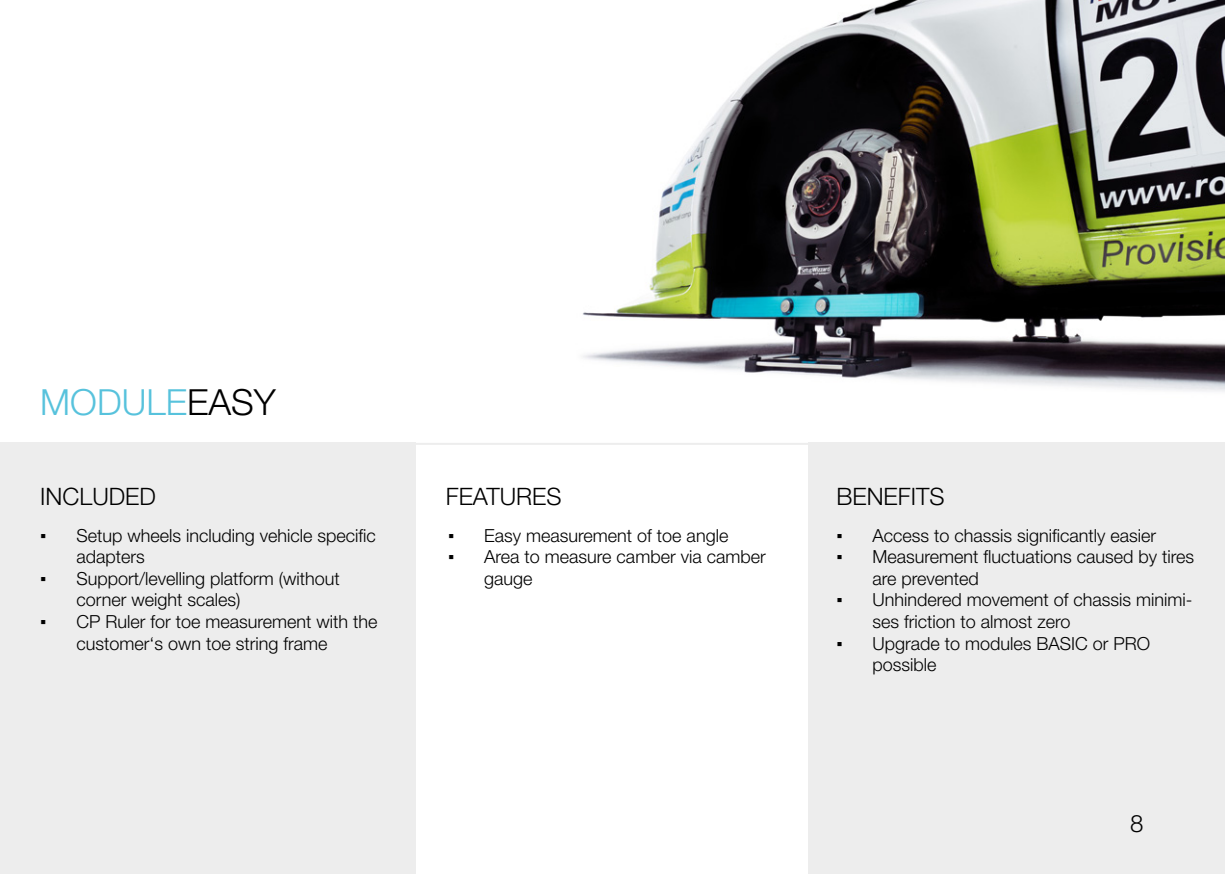
<style>
.page{position:relative;width:1225px;height:874px;background:#fff}
.page>*{position:absolute;margin:0;border:0;box-sizing:border-box;transform-origin:0 0}
.t1{font:300 36px "Helvetica Neue LT Std";color:#57c2dc}
.t2{font:300 24px "Helvetica Neue LT Std";color:#000}
.t3{font:300 18px/21.6px "Helvetica Neue LT Std";color:#000}
.s1{color:#000}
.s2{font-family:"Arial";font-weight:400}
</style>
<div class="page">
<img style="left:583px;top:0;width:642px;height:392px">
<svg style="left:0;top:442px;width:1225px;height:431px"></svg>
<p class="t1" style="left:40px;top:380px;width:237px">MODULE<span class="s1">EASY</span></p>
<p class="t2" style="left:40px;top:481px;width:117px">INCLUDED</p>
<p class="t2" style="left:446px;top:481px;width:117px">FEATURES</p>
<p class="t2" style="left:836px;top:481px;width:110px">BENEFITS</p>
<p class="t3" style="left:448px;top:523px;width:282px"><span class="s2">▪</span> Easy measurement of toe angle</p>
<p class="t3" style="left:484px;top:545px;width:283px;text-indent:-36px"><span class="s2">▪</span> Area to measure camber via camber gauge</p>
<p class="t3" style="left:76px;top:523px;width:301px;text-indent:-36px"><span class="s2">▪</span> Setup wheels including vehicle specific adapters</p>
<p class="t3" style="left:76px;top:567px;width:265px;text-indent:-36px"><span class="s2">▪</span> Support/levelling platform (without corner weight scales)</p>
<p class="t3" style="left:76px;top:610px;width:303px;text-indent:-36px"><span class="s2">▪</span> CP Ruler for toe measurement with the customer‘s own toe string frame</p>
<p class="t3" style="left:836px;top:523px;width:321px"><span class="s2">▪</span> Access to chassis significantly easier</p>
<p class="t3" style="left:872px;top:545px;width:323px;text-indent:-36px"><span class="s2">▪</span> Measurement fluctuations caused by tires are prevented</p>
<p class="t3" style="left:872px;top:588px;width:321px;text-indent:-36px"><span class="s2">▪</span> Unhindered movement of chassis minimi&shy;ses friction to almost zero</p>
<p class="t3" style="left:872px;top:631px;width:279px;text-indent:-36px"><span class="s2">▪</span> Upgrade to modules BASIC or PRO possible</p>
<h2 class="t2" style="left:1130px;top:807px;width:15px">8</h2>
</div>
